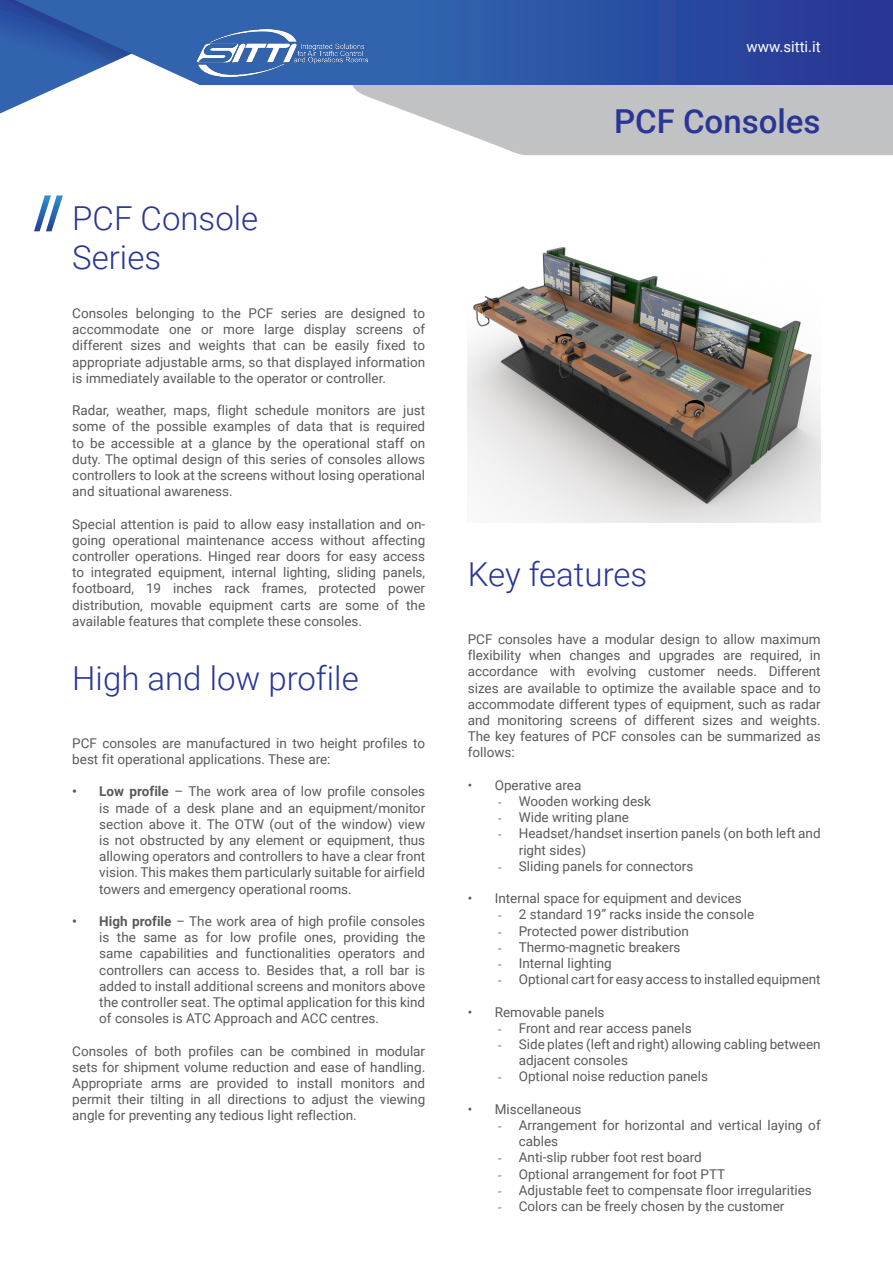
<style>
.page{position:relative;width:893px;height:1263px;background:#fff}
.page>*{position:absolute;margin:0;border:0;box-sizing:border-box;transform-origin:0 0}
.t1{font:300 33px "Roboto";color:#293695}
.t2{font:500 33px "Roboto";color:#293695}
.t3{font:15px "Roboto";color:#fff}
.t4{font:13.5px/16.2px "Roboto";color:#5a5a5d;text-align:justify}
.s1{font-weight:700}
.s2{font-family:"Minion Pro"}
</style>
<div class="page">
<svg style="left:134px;top:0;width:219px;height:85px;background:#4370b6"></svg>
<svg style="left:0;top:0;width:134px;height:114px"></svg>
<img style="left:197px;top:30px;width:156px;height:47px">
<svg style="left:353px;top:0;width:540px;height:155px;background:#7387b6"></svg>
<svg style="left:34px;top:195px;width:29px;height:36px"></svg>
<img style="left:468px;top:247px;width:353px;height:276px">
<p class="t1" style="left:72px;top:195px;width:187px">PCF Console</p>
<p class="t1" style="left:72px;top:234px;width:90px">Series</p>
<p class="t4" style="left:72px;top:305px;width:354px">Consoles belonging to the PCF series are designed to accommodate one or more large display screens of different sizes and weights that can be easily fixed to appropriate adjustable arms, so that displayed information is immediately available to the operator or controller.</p>
<p class="t4" style="left:72px;top:402px;width:354px">Radar, weather, maps, flight schedule monitors are just some of the possible examples of data that is required to be accessible at a glance by the operational staff on duty. The optimal design of this series of consoles allows controllers to look at the screens without losing operational and situational awareness.</p>
<p class="t4" style="left:72px;top:515px;width:354px">Special attention is paid to allow easy installation and on&shy;going operational maintenance access without affecting controller operations. Hinged rear doors for easy access to integrated equipment, internal lighting, sliding panels, footboard, 19 inches rack frames, protected power distribution, movable equipment carts are some of the available features that complete these consoles.</p>
<p class="t1" style="left:72px;top:655px;width:288px">High and low profile</p>
<p class="t4" style="left:72px;top:734px;width:354px">PCF consoles are manufactured in two height profiles to best fit operational applications. These are:</p>
<p class="t4" style="left:99px;top:783px;width:327px;text-indent:-27px"><span class="s1">• Low profile</span> – The work area of low profile consoles is made of a desk plane and an equipment/monitor section above it. The OTW (out of the window) view is not obstructed by any element or equipment, thus allowing operators and controllers to have a clear front vision. This makes them particularly suitable for airfield towers and emergency operational rooms.</p>
<p class="t4" style="left:99px;top:912px;width:327px;text-indent:-27px"><span class="s1">• High profile</span> – The work area of high profile consoles is the same as for low profile ones, providing the same capabilities and functionalities operators and controllers can access to. Besides that, a roll bar is added to install additional screens and monitors above the controller seat. The optimal application for this kind of consoles is ATC Approach and ACC centres.</p>
<p class="t4" style="left:72px;top:1042px;width:354px">Consoles of both profiles can be combined in modular sets for shipment volume reduction and ease of handling.<br>Appropriate arms are provided to install monitors and permit their tilting in all directions to adjust the viewing angle for preventing any tedious light reflection.</p>
<p class="t3" style="left:746px;top:36px;width:76px">www.sitti.it</p>
<p class="t2" style="left:614px;top:98px;width:208px">PCF Consoles</p>
<p class="t1" style="left:468px;top:552px;width:181px">Key features</p>
<p class="t4" style="left:468px;top:630px;width:354px">PCF consoles have a modular design to allow maximum flexibility when changes and upgrades are required, in accordance with evolving customer needs. Different sizes are available to optimize the available space and to accommodate different types of equipment, such as radar and monitoring screens of different sizes and weights.<br>The key features of PCF consoles can be summarized as follows:</p>
<p class="t4" style="left:468px;top:776px;width:115px">• Operative area</p>
<p class="t4" style="left:497px;top:792px;width:155px"><span class="s2">-</span> Wooden working desk</p>
<p class="t4" style="left:497px;top:809px;width:133px"><span class="s2">-</span> Wide writing plane</p>
<p class="t4" style="left:519px;top:825px;width:303px;text-indent:-21px"><span class="s2">-</span> Headset/handset insertion panels (on both left and right sides)</p>
<p class="t4" style="left:497px;top:857px;width:197px"><span class="s2">-</span> Sliding panels for connectors</p>
<p class="t4" style="left:468px;top:890px;width:276px">• Internal space for equipment and devices</p>
<p class="t4" style="left:497px;top:906px;width:258px"><span class="s2">-</span> 2 standard 19” racks inside the console</p>
<p class="t4" style="left:497px;top:922px;width:193px"><span class="s2">-</span> Protected power distribution</p>
<p class="t4" style="left:497px;top:938px;width:185px"><span class="s2">-</span> Thermo-magnetic breakers</p>
<p class="t4" style="left:497px;top:954px;width:116px"><span class="s2">-</span> Internal lighting</p>
<p class="t4" style="left:497px;top:971px;width:325px"><span class="s2">-</span> Optional cart for easy access to installed equipment</p>
<p class="t4" style="left:468px;top:1003px;width:138px">• Removable panels</p>
<p class="t4" style="left:497px;top:1019px;width:196px"><span class="s2">-</span> Front and rear access panels</p>
<p class="t4" style="left:519px;top:1035px;width:303px;text-indent:-21px"><span class="s2">-</span> Side plates (left and right) allowing cabling between adjacent consoles</p>
<p class="t4" style="left:497px;top:1068px;width:212px"><span class="s2">-</span> Optional noise reduction panels</p>
<p class="t4" style="left:468px;top:1100px;width:115px">• Miscellaneous</p>
<p class="t4" style="left:519px;top:1116px;width:303px;text-indent:-21px"><span class="s2">-</span> Arrangement for horizontal and vertical laying of cables</p>
<p class="t4" style="left:497px;top:1149px;width:206px"><span class="s2">-</span> Anti-slip rubber foot rest board</p>
<p class="t4" style="left:497px;top:1165px;width:229px"><span class="s2">-</span> Optional arrangement for foot PTT</p>
<p class="t4" style="left:497px;top:1181px;width:316px"><span class="s2">-</span> Adjustable feet to compensate floor irregularities</p>
<p class="t4" style="left:497px;top:1197px;width:288px"><span class="s2">-</span> Colors can be freely chosen by the customer</p>
</div>
